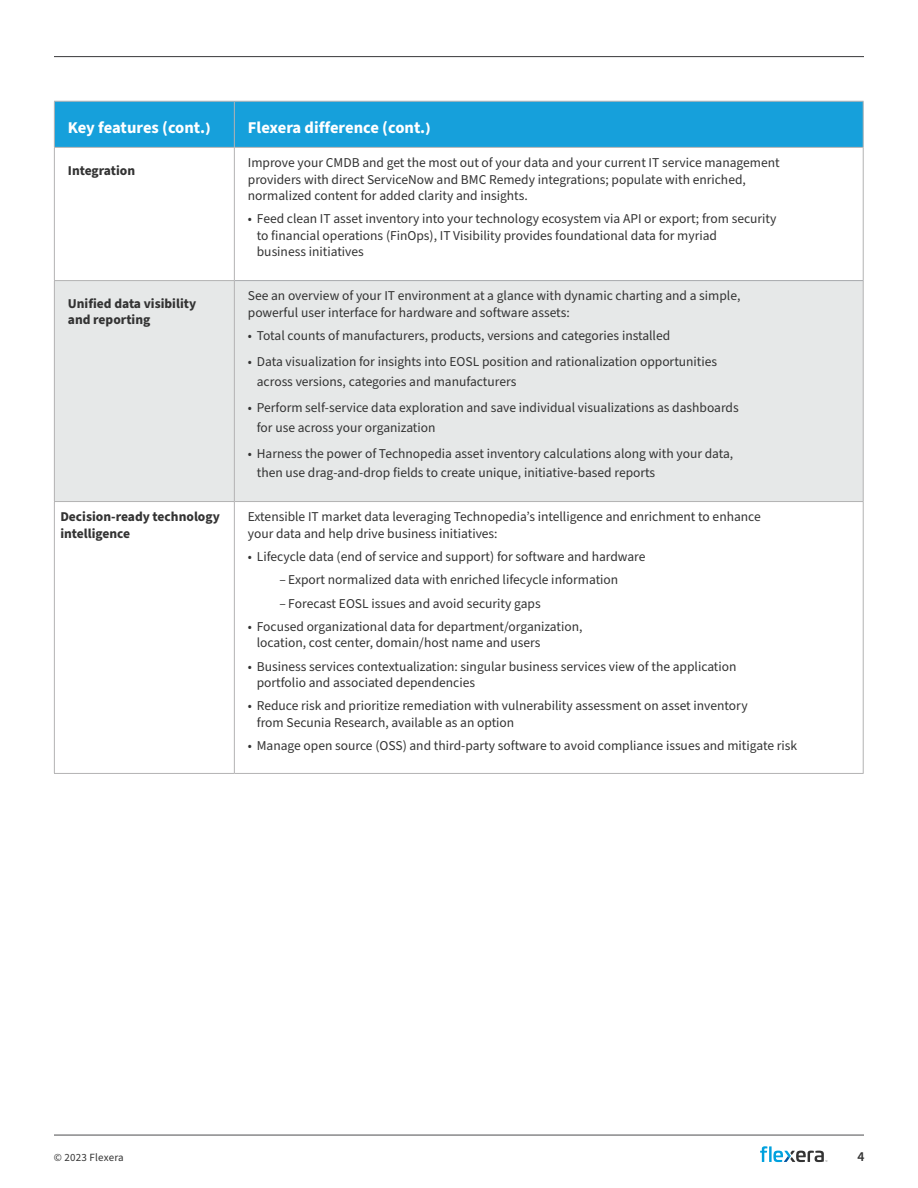
<style>
.page{position:relative;width:918px;height:1188px;background:#fff}
.page>*{position:absolute;margin:0;border:0;box-sizing:border-box;transform-origin:0 0}
.t1{font:700 16.5px "Source Sans Pro";color:#fff}
.t2{font:600 13.8px "Source Sans Pro";color:#333}
.t3{font:13.5px/16.5px "Source Sans Pro";color:#333}
.t4{font:700 13.5px/16.2px "Source Sans Pro";color:#333}
.t5{font:10.95px "Source Sans Pro";letter-spacing:.02em;color:#333}
</style>
<div class="page">
<svg style="left:760px;top:1146px;width:7px;height:16px"></svg>
<hr style="left:769px;top:1146px;width:3px;height:16px;background:#00a1de">
<svg style="left:773px;top:1151px;width:54px;height:11px"></svg>
<hr style="left:54px;top:1135px;width:810px;height:1px;background:#4d4d4f">
<div style="left:55px;top:102px;width:808px;height:45px;background:#16a0db"></div>
<div style="left:54px;top:281px;width:180px;height:221px;background:#e6e8e8"></div>
<div style="left:234px;top:281px;width:629px;height:221px;background:#e6e8e8"></div>
<hr style="left:54px;top:101px;width:180px;height:1px;background:#b3b2b3">
<hr style="left:54px;top:102px;width:1px;height:45px;background:#b3b2b3">
<hr style="left:234px;top:101px;width:630px;height:1px;background:#b3b2b3">
<hr style="left:234px;top:102px;width:1px;height:45px;background:#b3b2b3">
<hr style="left:863px;top:102px;width:1px;height:45px;background:#b3b2b3">
<hr style="left:54px;top:147px;width:180px;height:1px;background:#b3b2b3">
<hr style="left:54px;top:148px;width:1px;height:132px;background:#b3b2b3">
<hr style="left:54px;top:280px;width:180px;height:1px;background:#b3b2b3">
<hr style="left:234px;top:147px;width:630px;height:1px;background:#b3b2b3">
<hr style="left:234px;top:148px;width:1px;height:132px;background:#b3b2b3">
<hr style="left:863px;top:148px;width:1px;height:132px;background:#b3b2b3">
<hr style="left:54px;top:281px;width:1px;height:220px;background:#b3b2b3">
<hr style="left:54px;top:501px;width:180px;height:1px;background:#b3b2b3">
<hr style="left:234px;top:281px;width:1px;height:220px;background:#b3b2b3">
<hr style="left:863px;top:281px;width:1px;height:220px;background:#b3b2b3">
<hr style="left:54px;top:502px;width:1px;height:271px;background:#b3b2b3">
<hr style="left:234px;top:502px;width:1px;height:271px;background:#b3b2b3">
<hr style="left:863px;top:502px;width:1px;height:271px;background:#b3b2b3">
<hr style="left:234px;top:501px;width:630px;height:1px;background:#b3b2b3">
<hr style="left:54px;top:773px;width:180px;height:1px;background:#b3b2b3">
<hr style="left:234px;top:773px;width:630px;height:1px;background:#b3b2b3">
<hr style="left:234px;top:280px;width:630px;height:1px;background:#a7a9ac">
<hr style="left:54px;top:56px;width:810px;height:1px;background:#4d4d4f">
<p class="t1" style="left:68px;top:116px;width:145px">Key features (cont.)</p>
<p class="t1" style="left:248px;top:116px;width:185px">Flexera difference (cont.)</p>
<p class="t4" style="left:68px;top:162px;width:69px">Integration</p>
<p class="t3" style="left:248px;top:155px;width:533px">Improve your CMDB and get the most out of your data and your current IT service management providers with direct ServiceNow and BMC Remedy integrations; populate with enriched, normalized content for added clarity and insights.</p>
<p class="t3" style="left:257px;top:211px;width:521px;text-indent:-9px">• Feed clean IT asset inventory into your technology ecosystem via API or export; from security to financial operations (FinOps), IT Visibility provides foundational data for myriad<br>business initiatives</p>
<p class="t4" style="left:68px;top:296px;width:130px">Unified data visibility and reporting</p>
<p class="t3" style="left:248px;top:288px;width:494px">See an overview of your IT environment at a glance with dynamic charting and a simple, powerful user interface for hardware and software assets:</p>
<p class="t3" style="left:248px;top:328px;width:424px">• Total counts of manufacturers, products, versions and categories installed</p>
<p class="t3" style="left:257px;top:353px;width:462px;line-height:19.5px;text-indent:-9px">• Data visualization for insights into EOSL position and rationalization opportunities across versions, categories and manufacturers</p>
<p class="t3" style="left:257px;top:398px;width:483px;line-height:19.5px;text-indent:-9px">• Perform self-service data exploration and save individual visualizations as dashboards for use across your organization</p>
<p class="t3" style="left:257px;top:444px;width:478px;line-height:19.5px;text-indent:-9px">• Harness the power of Technopedia asset inventory calculations along with your data, then use drag-and-drop fields to create unique, initiative-based reports</p>
<p class="t4" style="left:60px;top:509px;width:161px">Decision-ready technology intelligence</p>
<p class="t3" style="left:248px;top:509px;width:514px">Extensible IT market data leveraging Technopedia’s intelligence and enrichment to enhance your data and help drive business initiatives:</p>
<p class="t3" style="left:248px;top:549px;width:399px">• Lifecycle data (end of service and support) for software and hardware</p>
<p class="t3" style="left:279px;top:572px;width:340px">– Export normalized data with enriched lifecycle information</p>
<p class="t3" style="left:279px;top:595px;width:263px">– Forecast EOSL issues and avoid security gaps</p>
<p class="t3" style="left:257px;top:619px;width:327px;text-indent:-9px">• Focused organizational data for department/organization, location, cost center, domain/host name and users</p>
<p class="t3" style="left:257px;top:658px;width:481px;text-indent:-9px">• Business services contextualization: singular business services view of the application portfolio and associated dependencies</p>
<p class="t3" style="left:257px;top:698px;width:492px;text-indent:-9px">• Reduce risk and prioritize remediation with vulnerability assessment on asset inventory from Secunia Research, available as an option</p>
<p class="t3" style="left:248px;top:738px;width:551px">• Manage open source (OSS) and third-party software to avoid compliance issues and mitigate risk</p>
<p class="t5" style="left:54px;top:1150px;width:72px">© 2023 Flexera</p>
<p class="t2" style="left:858px;top:1147px;width:9px">4</p>
</div>
